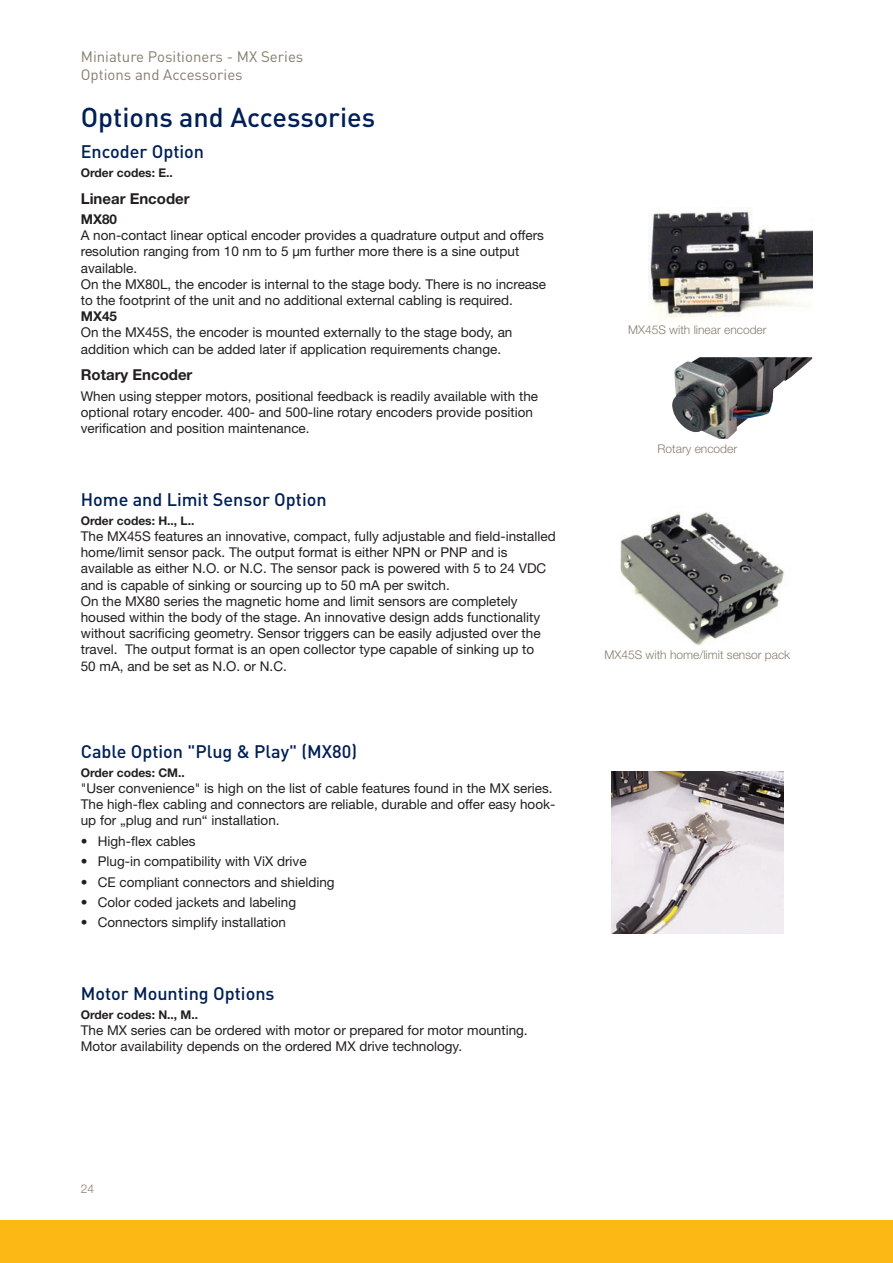
<style>
.page{position:relative;width:893px;height:1263px;background:#fff}
.page>*{position:absolute;margin:0;border:0;box-sizing:border-box;transform-origin:0 0}
.t1{font:500 27px "DINOT";color:#001f56}
.t2{font:500 18px "DINOT";color:#001f56}
.t3{font:15px/18px "DINOT";color:#887d6e}
.t4{font:700 15px "Helvetica Neue LT Std";color:#231f20}
.t5{font:13.5px/16.2px "Helvetica Neue LT Std";color:#231f20}
.t6{font:700 13.5px "Helvetica Neue LT Std";color:#231f20}
.t7{font:300 12px "Helvetica Neue LT Std";color:#887d6e}
.t8{font:700 12px "Helvetica Neue LT Std";color:#231f20}
</style>
<div class="page">
<div style="left:0;top:1220px;width:893px;height:43px;background:#fcb814"></div>
<img style="left:611px;top:771px;width:173px;height:162px">
<img style="left:620px;top:512px;width:164px;height:133px">
<img style="left:672px;top:357px;width:27px;height:69px">
<img style="left:649px;top:207px;width:163px;height:112px">
<p class="t3" style="left:81px;top:47px;width:224px">Miniature Positioners - MX Series<br>Options and Accessories</p>
<h1 class="t1" style="left:81px;top:99px;width:296px">Options and Accessories</h1>
<h2 class="t2" style="left:81px;top:140px;width:125px">Encoder Option</h2>
<p class="t8" style="left:81px;top:165px;width:94px">Order codes: E..</p>
<p class="t4" style="left:81px;top:189px;width:110px">Linear Encoder</p>
<p class="t6" style="left:81px;top:211px;width:38px">MX80</p>
<p class="t5" style="left:81px;top:227px;width:467px">A non-contact linear optical encoder provides a quadrature output and offers resolution ranging from 10 nm to 5 µm further more there is a sine output available.<br>On the MX80L, the encoder is internal to the stage body. There is no increase to the footprint of the unit and no additional external cabling is required.</p>
<p class="t6" style="left:81px;top:308px;width:38px">MX45</p>
<p class="t5" style="left:81px;top:324px;width:433px">On the MX45S, the encoder is mounted externally to the stage body, an addition which can be added later if application requirements change.</p>
<p class="t4" style="left:81px;top:365px;width:113px">Rotary Encoder</p>
<p class="t5" style="left:81px;top:387px;width:459px">When using stepper motors, positional feedback is readily available with the optional rotary encoder. 400- and 500-line rotary encoders provide position verification and position maintenance.</p>
<h2 class="t2" style="left:81px;top:487px;width:247px">Home and Limit Sensor Option</h2>
<p class="t8" style="left:81px;top:513px;width:115px">Order codes: H.., L..</p>
<p class="t5" style="left:81px;top:528px;width:476px">The MX45S features an innovative, compact, fully adjustable and field-installed home/limit sensor pack. The output format is either NPN or PNP and is available as either N.O. or N.C. The sensor pack is powered with 5 to 24 VDC and is capable of sinking or sourcing up to 50 mA per switch.<br>On the MX80 series the magnetic home and limit sensors are completely housed within the body of the stage. An innovative design adds functionality without sacrificing geometry. Sensor triggers can be easily adjusted over the travel. The output format is an open collector type capable of sinking up to<br>50 mA, and be set as N.O. or N.C.</p>
<h2 class="t2" style="left:81px;top:739px;width:278px">Cable Option "Plug &amp; Play" (MX80)</h2>
<p class="t8" style="left:81px;top:765px;width:106px">Order codes: CM..</p>
<p class="t5" style="left:81px;top:780px;width:476px">"User convenience" is high on the list of cable features found in the MX series.<br>The high-flex cabling and connectors are reliable, durable and offer easy hook&shy;up for „plug and run“ installation.</p>
<p class="t5" style="left:81px;top:832px;width:116px">• High-flex cables</p>
<p class="t5" style="left:81px;top:853px;width:227px">• Plug-in compatibility with ViX drive</p>
<p class="t5" style="left:81px;top:873px;width:255px">• CE compliant connectors and shielding</p>
<p class="t5" style="left:81px;top:894px;width:217px">• Color coded jackets and labeling</p>
<p class="t5" style="left:81px;top:914px;width:207px">• Connectors simplify installation</p>
<h2 class="t2" style="left:81px;top:981px;width:195px">Motor Mounting Options</h2>
<p class="t8" style="left:81px;top:1007px;width:119px">Order codes: N.., M..</p>
<p class="t5" style="left:81px;top:1022px;width:448px">The MX series can be ordered with motor or prepared for motor mounting.<br>Motor availability depends on the ordered MX drive technology.</p>
<p class="t7" style="left:628px;top:323px;width:140px">MX45S with linear encoder</p>
<p class="t7" style="left:658px;top:441px;width:81px">Rotary encoder</p>
<p class="t7" style="left:604px;top:648px;width:187px">MX45S with home/limit sensor pack</p>
<p class="t7" style="left:81px;top:1181px;width:15px">24</p>
</div>
